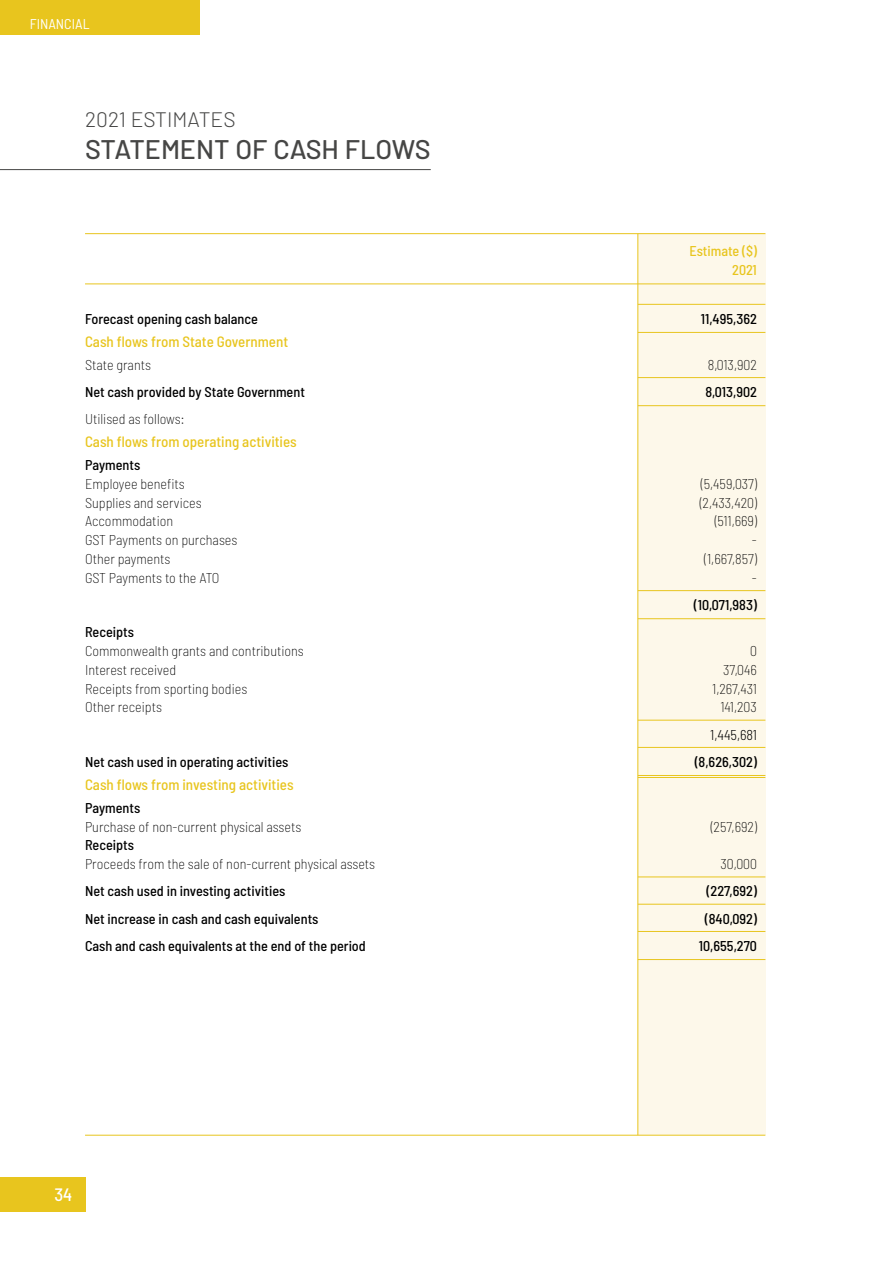
<style>
.page{position:relative;width:893px;height:1263px;background:#fff}
.page>*{position:absolute;margin:0;border:0;box-sizing:border-box;transform-origin:0 0}
.t1{font:500 27px "Barlow";letter-spacing:-.005em;color:#464645}
.t2{font:300 21px "Barlow";color:#464645}
.t3{font:500 semi-condensed 18px "Barlow";color:#fff}
.t4{font:500 semi-condensed 15px "Barlow";color:#e8c51e}
.t5{font:200 semi-condensed 14.25px "Barlow";color:#000}
.t6{font:500 semi-condensed 14.25px "Barlow";color:#000}
.t7{font:500 semi-condensed 14.25px/18.8px "Barlow";color:#e8c51e;text-align:right}
.t8{font:300 semi-condensed 14.25px "Barlow";color:#000}
.t9{font:semi-condensed 14.25px "Barlow";color:#fff}
</style>
<div class="page">
<div style="left:638px;top:234px;width:127px;height:901px;background:#fdf8ea"></div>
<hr style="left:0;top:169px;width:431px;height:1px;background:#464645">
<hr style="left:85px;top:233px;width:680px;height:1px;background:#e8c51e">
<hr style="left:85px;top:284px;width:680px;height:1px;background:#e8c51e">
<hr style="left:638px;top:304px;width:127px;height:1px;background:#e8c51e">
<hr style="left:638px;top:332px;width:127px;height:1px;background:#e8c51e">
<hr style="left:638px;top:377px;width:127px;height:1px;background:#e8c51e">
<hr style="left:638px;top:405px;width:127px;height:1px;background:#e8c51e">
<hr style="left:638px;top:590px;width:127px;height:1px;background:#e8c51e">
<hr style="left:638px;top:618px;width:127px;height:1px;background:#e8c51e">
<hr style="left:638px;top:720px;width:127px;height:1px;background:#e8c51e">
<hr style="left:638px;top:747px;width:127px;height:1px;background:#e8c51e">
<hr style="left:638px;top:775px;width:127px;height:1px;background:#e8c51e">
<hr style="left:638px;top:777px;width:127px;height:1px;background:#e8c51e">
<hr style="left:638px;top:877px;width:127px;height:1px;background:#e8c51e">
<hr style="left:638px;top:904px;width:127px;height:1px;background:#e8c51e">
<hr style="left:638px;top:931px;width:127px;height:1px;background:#e8c51e">
<hr style="left:638px;top:959px;width:127px;height:1px;background:#e8c51e">
<hr style="left:638px;top:234px;width:1px;height:901px;background:#e8c51e">
<hr style="left:85px;top:1135px;width:680px;height:1px;background:#e8c51e">
<div style="left:0;top:0;width:200px;height:34px;background:#e8c51e"></div>
<div style="left:0;top:1178px;width:85px;height:34px;background:#e8c51e"></div>
<p class="t9" style="left:30px;top:15px;width:61px">FINANCIAL</p>
<h2 class="t2" style="left:85px;top:106px;width:152px">2021 ESTIMATES</h2>
<h1 class="t1" style="left:85px;top:132px;width:347px">STATEMENT OF CASH FLOWS</h1>
<p class="t7" style="left:689px;top:242px;width:69px">Estimate ($)<br>2021</p>
<p class="t6" style="left:85px;top:310px;width:174px">Forecast opening cash balance</p>
<p class="t6" style="left:701px;top:310px;width:58px">11,495,362</p>
<p class="t4" style="left:85px;top:332px;width:205px">Cash flows from State Government</p>
<p class="t5" style="left:85px;top:356px;width:68px">State grants</p>
<p class="t5" style="left:708px;top:356px;width:51px">8,013,902</p>
<p class="t6" style="left:85px;top:383px;width:221px">Net cash provided by State Government</p>
<p class="t6" style="left:705px;top:383px;width:53px">8,013,902</p>
<p class="t5" style="left:85px;top:410px;width:101px">Utilised as follows:</p>
<p class="t4" style="left:85px;top:432px;width:213px">Cash flows from operating activities</p>
<p class="t6" style="left:85px;top:456px;width:57px">Payments</p>
<p class="t5" style="left:85px;top:475px;width:101px">Employee benefits</p>
<p class="t5" style="left:701px;top:475px;width:57px">(5,459,037)</p>
<p class="t5" style="left:85px;top:494px;width:118px">Supplies and services</p>
<p class="t5" style="left:700px;top:494px;width:59px">(2,433,420)</p>
<p class="t5" style="left:85px;top:512px;width:90px">Accommodation</p>
<p class="t5" style="left:715px;top:512px;width:44px">(511,669)</p>
<p class="t5" style="left:85px;top:531px;width:154px">GST Payments on purchases</p>
<p class="t5" style="left:752px;top:531px;width:6px">-</p>
<p class="t5" style="left:85px;top:550px;width:87px">Other payments</p>
<p class="t5" style="left:704px;top:550px;width:54px">(1,667,857)</p>
<p class="t5" style="left:85px;top:569px;width:136px">GST Payments to the ATO</p>
<p class="t5" style="left:752px;top:569px;width:6px">-</p>
<p class="t6" style="left:694px;top:596px;width:64px">(10,071,983)</p>
<p class="t6" style="left:85px;top:623px;width:50px">Receipts</p>
<p class="t5" style="left:85px;top:642px;width:220px">Commonwealth grants and contributions</p>
<p class="t5" style="left:750px;top:642px;width:8px">0</p>
<p class="t5" style="left:85px;top:661px;width:93px">Interest received</p>
<p class="t5" style="left:723px;top:661px;width:35px">37,046</p>
<p class="t5" style="left:85px;top:679px;width:164px">Receipts from sporting bodies</p>
<p class="t5" style="left:712px;top:679px;width:46px">1,267,431</p>
<p class="t5" style="left:85px;top:698px;width:78px">Other receipts</p>
<p class="t5" style="left:720px;top:698px;width:38px">141,203</p>
<p class="t8" style="left:710px;top:725px;width:48px">1,445,681</p>
<p class="t6" style="left:85px;top:753px;width:205px">Net cash used in operating activities</p>
<p class="t6" style="left:695px;top:753px;width:64px">(8,626,302)</p>
<p class="t4" style="left:85px;top:775px;width:210px">Cash flows from investing activities</p>
<p class="t6" style="left:85px;top:799px;width:57px">Payments</p>
<p class="t5" style="left:85px;top:817px;width:218px">Purchase of non-current physical assets</p>
<p class="t5" style="left:711px;top:817px;width:48px">(257,692)</p>
<p class="t6" style="left:85px;top:836px;width:50px">Receipts</p>
<p class="t5" style="left:85px;top:855px;width:292px">Proceeds from the sale of non-current physical assets</p>
<p class="t5" style="left:720px;top:855px;width:38px">30,000</p>
<p class="t6" style="left:85px;top:882px;width:202px">Net cash used in investing activities</p>
<p class="t6" style="left:707px;top:882px;width:52px">(227,692)</p>
<p class="t6" style="left:85px;top:909px;width:235px">Net increase in cash and cash equivalents</p>
<p class="t6" style="left:705px;top:909px;width:54px">(840,092)</p>
<p class="t6" style="left:85px;top:937px;width:282px">Cash and cash equivalents at the end of the period</p>
<p class="t6" style="left:699px;top:937px;width:59px">10,655,270</p>
<p class="t3" style="left:54px;top:1183px;width:19px">34</p>
</div>
